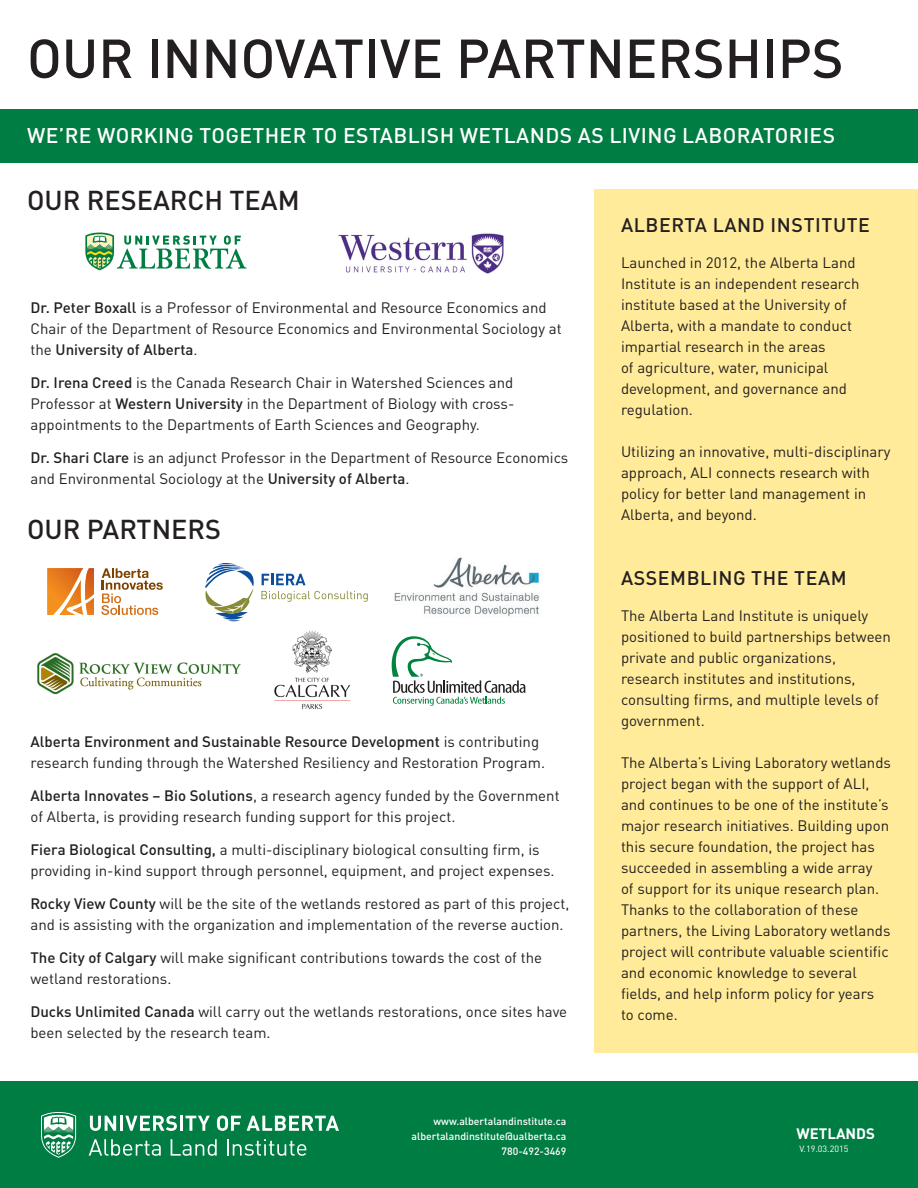
<style>
.page{position:relative;width:918px;height:1188px;background:#fff}
.page>*{position:absolute;margin:0;border:0;box-sizing:border-box;transform-origin:0 0}
.t1{font:500 54px "DIN Pro";color:#231f20}
.t2{font:500 27px "DIN Pro";color:#231f20}
.t3{font:500 21px "DIN Pro";letter-spacing:.02em;color:#fff}
.t4{font:500 19.5px "DIN Pro";letter-spacing:.03em;color:#231f20}
.t5{font:15px/21px "DIN Pro";color:#231f20}
.t6{font:700 15px "DIN Pro";color:#fff}
.t7{font:500 10.5px/15px "DIN Pro";color:#fff;text-align:right}
.t8{font:9px "DIN Pro";color:#fff}
.s1{font-weight:500}
</style>
<div class="page">
<div style="left:0;top:1082px;width:918px;height:106px;background:#007d43"></div>
<svg style="left:41px;top:1112px;width:35px;height:45px"></svg>
<svg style="left:90px;top:1116px;width:26px;height:15px"></svg>
<hr style="left:120px;top:1116px;width:3px;height:15px;background:#fff">
<svg style="left:125px;top:1116px;width:52px;height:15px"></svg>
<hr style="left:180px;top:1116px;width:3px;height:15px;background:#fff">
<svg style="left:186px;top:1116px;width:24px;height:15px"></svg>
<svg style="left:217px;top:1116px;width:24px;height:15px"></svg>
<svg style="left:247px;top:1116px;width:92px;height:15px"></svg>
<svg style="left:89px;top:1139px;width:72px;height:17px"></svg>
<svg style="left:171px;top:1139px;width:46px;height:17px"></svg>
<svg style="left:227px;top:1139px;width:79px;height:17px"></svg>
<div style="left:0;top:109px;width:918px;height:54px;background:#007d43"></div>
<div style="left:595px;top:190px;width:323px;height:863px;background:#ffeb99"></div>
<img style="left:338px;top:233px;width:166px;height:41px">
<svg style="left:85px;top:233px;width:161px;height:37px"></svg>
<svg style="left:205px;top:563px;width:49px;height:58px"></svg>
<svg style="left:262px;top:574px;width:44px;height:11px"></svg>
<svg style="left:261px;top:591px;width:107px;height:11px"></svg>
<svg style="left:47px;top:568px;width:47px;height:47px"></svg>
<svg style="left:101px;top:568px;width:62px;height:47px"></svg>
<img style="left:394px;top:557px;width:148px;height:59px">
<img style="left:274px;top:630px;width:77px;height:80px">
<img style="left:37px;top:653px;width:204px;height:42px">
<svg style="left:392px;top:636px;width:133px;height:70px"></svg>
<h1 class="t1" style="left:27px;top:15px;width:818px">OUR INNOVATIVE PARTNERSHIPS</h1>
<h3 class="t3" style="left:27px;top:119px;width:810px">WE’RE WORKING TOGETHER TO ESTABLISH WETLANDS AS LIVING LABORATORIES</h3>
<h2 class="t2" style="left:27px;top:179px;width:274px">OUR RESEARCH TEAM</h2>
<p class="t5" style="left:30px;top:295px;width:533px"><span class="s1">Dr. Peter Boxall</span> is a Professor of Environmental and Resource Economics and<br>Chair of the Department of Resource Economics and Environmental Sociology at the <span class="s1">University of Alberta</span>.</p>
<p class="t5" style="left:30px;top:370px;width:486px;text-align:justify"><span class="s1">Dr. Irena Creed</span> is the Canada Research Chair in Watershed Sciences and Professor at <span class="s1">Western University</span> in the Department of Biology with cross&shy;appointments to the Departments of Earth Sciences and Geography.</p>
<p class="t5" style="left:30px;top:445px;width:539px"><span class="s1">Dr. Shari Clare</span> is an adjunct Professor in the Department of Resource Economics and Environmental Sociology at the <span class="s1">University of Alberta</span>.</p>
<h2 class="t2" style="left:27px;top:508px;width:196px">OUR PARTNERS</h2>
<p class="t5" style="left:30px;top:730px;width:516px"><span class="s1">Alberta Environment and Sustainable Resource Development</span> is contributing research funding through the Watershed Resiliency and Restoration Program.</p>
<p class="t5" style="left:30px;top:784px;width:531px"><span class="s1">Alberta Innovates – Bio Solutions</span>, a research agency funded by the Government of Alberta, is providing research funding support for this project.</p>
<p class="t5" style="left:30px;top:838px;width:526px"><span class="s1">Fiera Biological Consulting,</span> a multi-disciplinary biological consulting firm, is providing in-kind support through personnel, equipment, and project expenses.</p>
<p class="t5" style="left:30px;top:892px;width:540px"><span class="s1">Rocky View County</span> will be the site of the wetlands restored as part of this project, and is assisting with the organization and implementation of the reverse auction.</p>
<p class="t5" style="left:30px;top:946px;width:513px"><span class="s1">The City of Calgary</span> will make significant contributions towards the cost of the wetland restorations.</p>
<p class="t5" style="left:30px;top:1000px;width:538px"><span class="s1">Ducks Unlimited Canada</span> will carry out the wetlands restorations, once sites have been selected by the research team.</p>
<h3 class="t4" style="left:621px;top:209px;width:250px">ALBERTA LAND INSTITUTE</h3>
<p class="t5" style="left:621px;top:250px;width:240px">Launched in 2012, the Alberta Land<br>Institute is an independent research institute based at the University of<br>Alberta, with a mandate to conduct impartial research in the areas<br>of agriculture, water, municipal development, and governance and regulation.</p>
<p class="t5" style="left:621px;top:439px;width:271px">Utilizing an innovative, multi-disciplinary approach, ALI connects research with policy for better land management in Alberta, and beyond.</p>
<h3 class="t4" style="left:621px;top:562px;width:227px">ASSEMBLING THE TEAM</h3>
<p class="t5" style="left:621px;top:604px;width:271px">The Alberta Land Institute is uniquely positioned to build partnerships between private and public organizations, research institutes and institutions, consulting firms, and multiple levels of government.</p>
<p class="t5" style="left:621px;top:751px;width:272px">The Alberta’s Living Laboratory wetlands project began with the support of ALI, and continues to be one of the institute’s major research initiatives. Building upon this secure foundation, the project has succeeded in assembling a wide array<br>of support for its unique research plan.<br>Thanks to the collaboration of these partners, the Living Laboratory wetlands project will contribute valuable scientific and economic knowledge to several fields, and help inform policy for years<br>to come.</p>
<p class="t7" style="left:412px;top:1113px;width:156px">www.albertalandinstitute.ca albertalandinstitute@ualberta.ca<br>780-492-3469</p>
<p class="t6" style="left:796px;top:1121px;width:80px">WETLANDS</p>
<p class="t8" style="left:799px;top:1142px;width:51px">V.19.03.2015</p>
</div>
